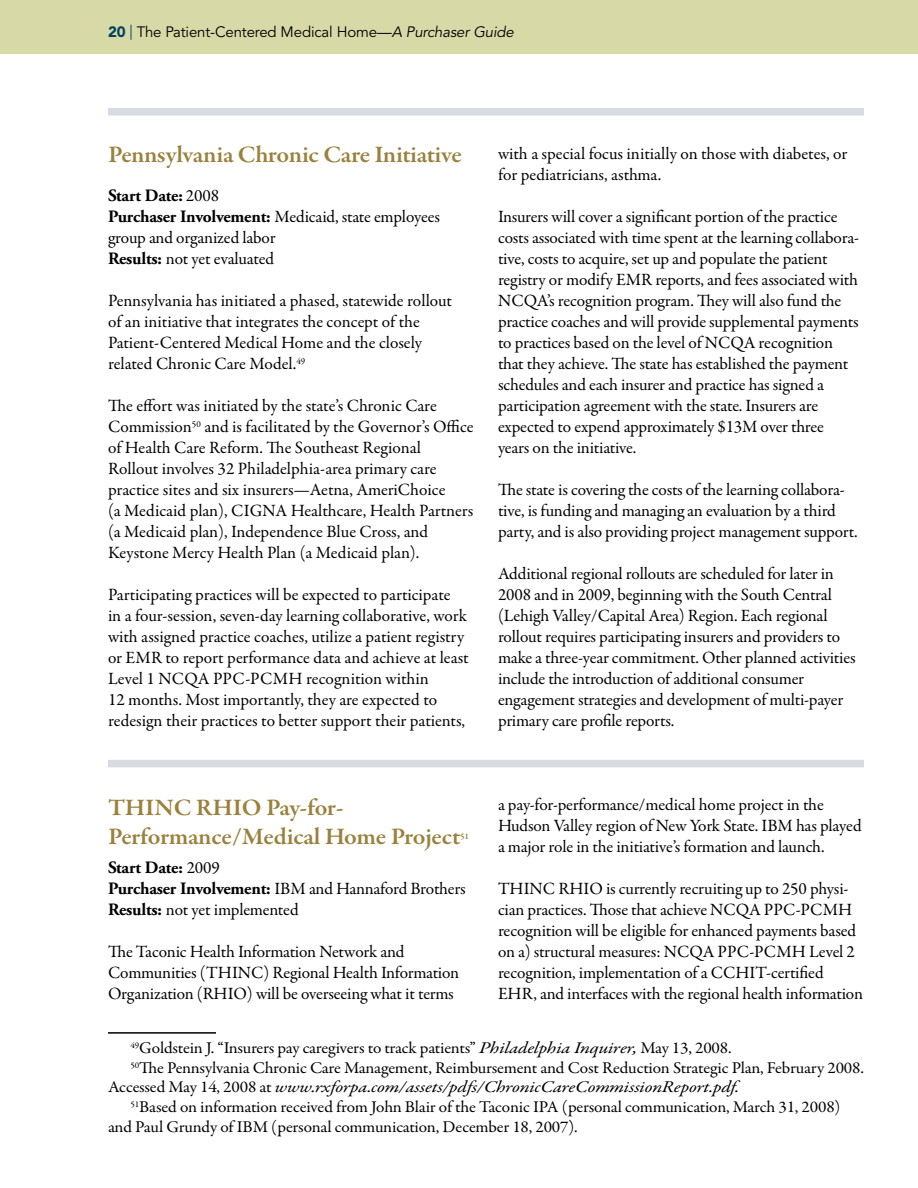
<style>
.page{position:relative;width:918px;height:1188px;background:#fff}
.page>*{position:absolute;margin:0;border:0;box-sizing:border-box;transform-origin:0 0}
.t1{font:600 24px/28.8px "Garamond Premr Pro";letter-spacing:-.015em;color:#9a813c;scale:1.05 1}
.t2{font:17.4px/21px "Garamond Premr Pro";letter-spacing:-.01em;color:#000}
.t3{font:700 17.4px "Adobe Garamond Pro";letter-spacing:-.01em;color:#000}
.t4{font:16.5px "Garamond Premr Pro";letter-spacing:-.015em;color:#000;scale:1.05 1}
.t5{font:italic 16.5px "Garamond Premr Pro";letter-spacing:-.01em;color:#000;scale:1.2 1}
.t6{font:15px "Avenir LT Std";letter-spacing:-.01em;color:#000}
.t7{font:600 8.7px "Garamond Premr Pro";color:#9a813c;scale:1.05 1}
.s1{font-weight:900;color:#004261}
.s2{color:#004261}
.s3{font-style:italic}
.s4{font-family:"Garamond Premr Pro";font-weight:400}
.s5{font-family:"Adobe Garamond Pro";font-weight:700}
.s6{font-style:normal}
</style>
<div class="page">
<div style="left:0;top:0;width:918px;height:54px;background:#d7d9a6"></div>
<hr style="left:108px;top:1032px;width:108px;height:2px;background:#000">
<div style="left:108px;top:760px;width:756px;height:7px;background:#d7dce2"></div>
<div style="left:108px;top:108px;width:756px;height:8px;background:#d7dce2"></div>
<p class="t6" style="left:108px;top:23px;width:407px"><span class="s1">20</span> <span class="s2">|</span> The Patient-Centered Medical Home—<span class="s3">A Purchaser Guide</span></p>
<h1 class="t1" style="left:108px;top:141px;width:338px">Pennsylvania Chronic Care Initiative</h1>
<p class="t3" style="left:108px;top:185px;width:113px">Start Date: <span class="s4">2008</span></p>
<p class="t2" style="left:108px;top:206px;width:334px"><span class="s5">Purchaser Involvement:</span> Medicaid, state employees group and organized labor<br><span class="s5">Results:</span> not yet evaluated</p>
<p class="t2" style="left:108px;top:290px;width:346px">Pennsylvania has initiated a phased, statewide rollout of an initiative that integrates the concept of the Patient-Centered Medical Home and the closely related Chronic Care Model.<sup>49</sup></p>
<p class="t2" style="left:108px;top:395px;width:367px">The effort was initiated by the state’s Chronic Care Commission<sup>50</sup> and is facilitated by the Governor’s Office of Health Care Reform. The Southeast Regional Rollout involves 32 Philadelphia-area primary care practice sites and six insurers—Aetna, AmeriChoice<br>(a Medicaid plan), CIGNA Healthcare, Health Partners (a Medicaid plan), Independence Blue Cross, and Keystone Mercy Health Plan (a Medicaid plan).</p>
<p class="t2" style="left:108px;top:584px;width:362px">Participating practices will be expected to participate<br>in a four-session, seven-day learning collaborative, work with assigned practice coaches, utilize a patient registry or EMR to report performance data and achieve at least Level 1 NCQA PPC-PCMH recognition within<br>12 months. Most importantly, they are expected to redesign their practices to better support their patients,</p>
<p class="t2" style="left:498px;top:143px;width:351px">with a special focus initially on those with diabetes, or for pediatricians, asthma.</p>
<p class="t2" style="left:498px;top:206px;width:363px">Insurers will cover a significant portion of the practice costs associated with time spent at the learning collabora&shy;tive, costs to acquire, set up and populate the patient registry or modify EMR reports, and fees associated with NCQA’s recognition program. They will also fund the practice coaches and will provide supplemental payments to practices based on the level of NCQA recognition that they achieve. The state has established the payment schedules and each insurer and practice has signed a participation agreement with the state. Insurers are expected to expend approximately $13M over three years on the initiative.</p>
<p class="t2" style="left:498px;top:479px;width:361px">The state is covering the costs of the learning collabora&shy;tive, is funding and managing an evaluation by a third party, and is also providing project management support.</p>
<p class="t2" style="left:498px;top:563px;width:359px">Additional regional rollouts are scheduled for later in 2008 and in 2009, beginning with the South Central (Lehigh Valley/Capital Area) Region. Each regional rollout requires participating insurers and providers to make a three-year commitment. Other planned activities include the introduction of additional consumer engagement strategies and development of multi-payer primary care profile reports.</p>
<p class="t2" style="left:498px;top:794px;width:365px">a pay-for-performance/medical home project in the<br>Hudson Valley region of New York State. IBM has played a major role in the initiative’s formation and launch.</p>
<p class="t2" style="left:498px;top:878px;width:367px">THINC RHIO is currently recruiting up to 250 physi&shy;cian practices. Those that achieve NCQA PPC-PCMH recognition will be eligible for enhanced payments based on a) structural measures: NCQA PPC-PCMH Level 2 recognition, implementation of a CCHIT-certified EHR, and interfaces with the regional health information</p>
<p class="t4" style="left:130px;top:1038px;width:574px"><sup>49</sup>Goldstein J. “Insurers pay caregivers to track patients” <span class="s3">Philadelphia Inquirer,</span> May 13, 2008.</p>
<p class="t4" style="left:130px;top:1057px;width:700px"><sup>50</sup>The Pennsylvania Chronic Care Management, Reimbursement and Cost Reduction Strategic Plan, February 2008.</p>
<p class="t5" style="left:108px;top:1077px;width:532px"><span class="s6">Accessed May 14, 2008 at</span> www.rxforpa.com/assets/pdfs/ChronicCareCommissionReport.pdf.</p>
<p class="t4" style="left:130px;top:1097px;width:678px"><sup>51</sup>Based on information received from John Blair of the Taconic IPA (personal communication, March 31, 2008)</p>
<p class="t4" style="left:108px;top:1117px;width:449px">and Paul Grundy of IBM (personal communication, December 18, 2007).</p>
<h1 class="t1" style="left:108px;top:793px;width:337px">THINC RHIO Pay-for-<br>Performance/Medical Home Project</h1>
<p class="t7" style="left:460px;top:831px;width:10px">51</p>
<p class="t3" style="left:108px;top:857px;width:113px">Start Date: <span class="s4">2009</span></p>
<p class="t2" style="left:108px;top:878px;width:359px"><span class="s5">Purchaser Involvement:</span> IBM and Hannaford Brothers<br><span class="s5">Results:</span> not yet implemented</p>
<p class="t2" style="left:108px;top:941px;width:353px">The Taconic Health Information Network and<br>Communities (THINC) Regional Health Information<br>Organization (RHIO) will be overseeing what it terms</p>
</div>
